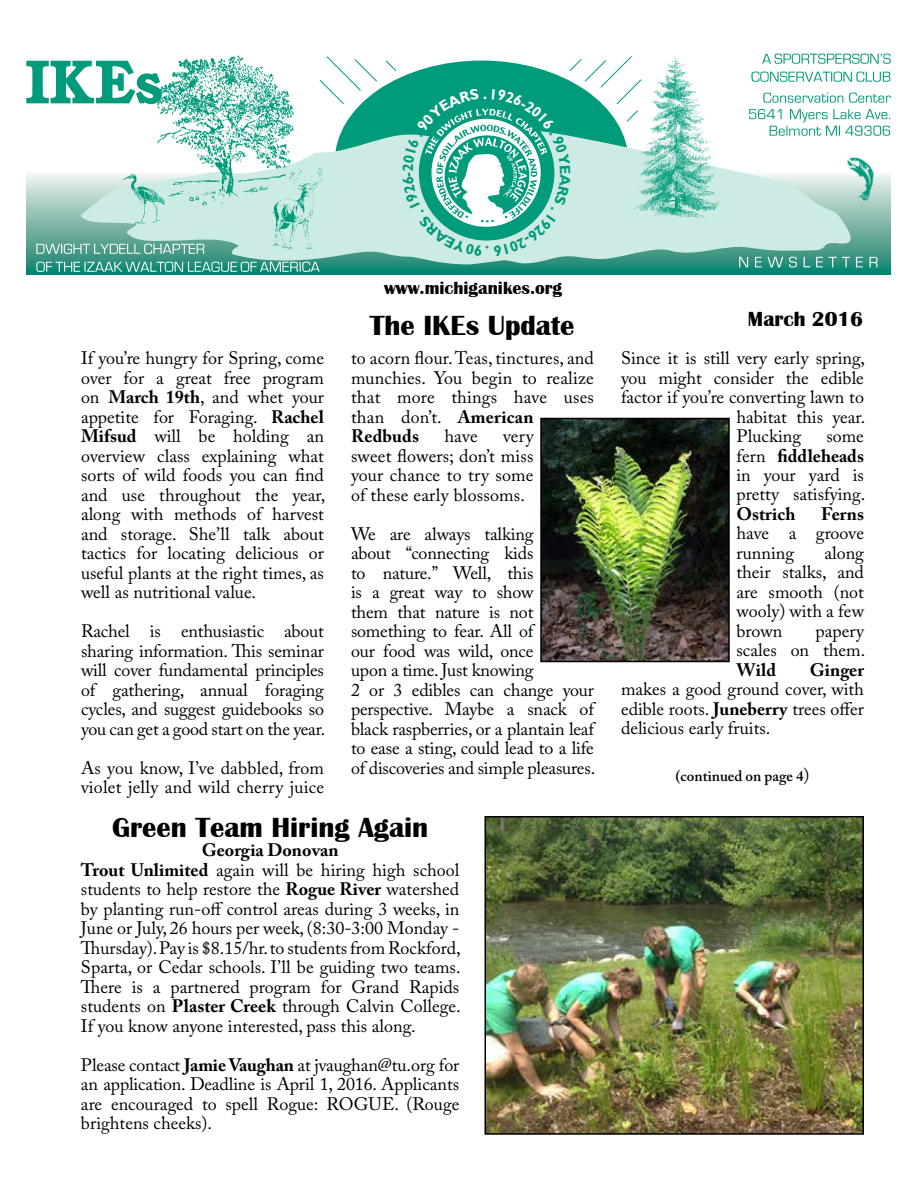
<style>
.page{position:relative;width:918px;height:1188px;background:#fff}
.page>*{position:absolute;margin:0;border:0;box-sizing:border-box;transform-origin:0 0}
.t1{font:700 28.5px "Britannic";color:#000}
.t2{font:700 21px "Britannic";color:#000}
.t3{font:18px/19.5px "Adobe Caslon Pro";color:#000;text-align:justify}
.t4{font:18px/19.5px "Adobe Caslon Pro";color:#010101;text-align:justify}
.t5{font:700 18px "Adobe Caslon Pro";color:#000}
.t6{font:700 18px "Britannic";color:#000}
.t7{font:600 15px "Adobe Caslon Pro";color:#000}
.t8{font:700 15px "Gill Sans";color:#009b7a}
.s1{font-weight:700}
.s2{color:#000}
.s3{font-weight:700;color:#000}
.s4{font-weight:400;font-size:18px}
</style>
<div class="page">
<svg style="left:26px;top:174px;width:864px;height:101px;background:#4da493"></svg>
<svg style="left:342px;top:85px;width:43px;height:44px"></svg>
<svg style="left:81px;top:129px;width:777px;height:136px;fill:#ccebe4"></svg>
<img style="left:153px;top:55px;width:183px;height:164px">
<img style="left:642px;top:56px;width:80px;height:164px">
<svg style="left:319px;top:56px;width:59px;height:49px"></svg>
<img style="left:839px;top:153px;width:35px;height:50px">
<img style="left:122px;top:175px;width:42px;height:48px">
<img style="left:272px;top:166px;width:51px;height:84px">
<svg style="left:36px;top:262px;width:284px;height:10px;background:#54aa9a"></svg>
<svg style="left:36px;top:244px;width:168px;height:10px;background:#7cb6a8"></svg>
<svg style="left:739px;top:257px;width:139px;height:10px"></svg>
<svg style="left:26px;top:61px;width:136px;height:43px"></svg>
<svg style="left:749px;top:109px;width:141px;height:27px"></svg>
<svg style="left:763px;top:93px;width:128px;height:10px"></svg>
<svg style="left:751px;top:72px;width:139px;height:10px"></svg>
<svg style="left:762px;top:54px;width:129px;height:10px"></svg>
<img style="left:487px;top:819px;width:374px;height:313px">
<div style="left:484px;top:816px;width:380px;height:319px;border:2px solid #000"></div>
<img style="left:543px;top:421px;width:184px;height:238px">
<div style="left:540px;top:418px;width:190px;height:244px;border:2px solid #000"></div>
<svg style="left:385px;top:56px;width:257px;height:200px"></svg>
<p class="t8" style="left:489px;top:260px;width:6px;rotate:180deg">.</p>
<p class="t6" style="left:384px;top:278px;width:180px">www.michiganikes.org</p>
<p class="t3" style="left:81px;top:348px;width:246px">If you’re hungry for Spring, come over for a great free program on <span class="s1">March 19th</span>, and whet your appetite for Foraging. <span class="s1">Rachel Mifsud</span> will be holding an overview class explaining what sorts of wild foods you can find and use throughout the year, along with methods of harvest and storage. She’ll talk about tactics for locating delicious or useful plants at the right times, as well as nutritional value.</p>
<p class="t3" style="left:81px;top:621px;width:246px">Rachel is enthusiastic about sharing information. This seminar will cover fundamental principles of gathering, annual foraging cycles, and suggest guidebooks so you can get a good start on the year.</p>
<p class="t3" style="left:81px;top:758px;width:245px">As you know, I’ve dabbled, from violet jelly and wild cherry juice</p>
<h1 class="t1" style="left:370px;top:309px;width:206px">The IKEs Update</h1>
<p class="t3" style="left:351px;top:348px;width:245px;text-align:left">to acorn flour. Teas, tinctures, and munchies. You begin to realize that more things have uses than don’t. <span class="s1">American<br>Redbuds</span></p>
<p class="t3" style="left:444px;top:426px;width:35px">have</p>
<p class="t3" style="left:351px;top:426px;width:184px;text-indent:152px">very sweet flowers; don’t miss your chance to try some of these early blossoms.</p>
<p class="t3" style="left:351px;top:524px;width:246px;text-align:left">We are always talking<br>about “connecting kids<br>to nature.” Well, this<br>is a great way to show<br>them that nature is not something to fear. All of<br>our food was wild, once<br>upon a time. Just knowing<br>2 or 3 edibles can change your perspective. Maybe a snack of black raspberries, or a plantain leaf to ease a sting, could lead to a life of discoveries and simple pleasures.</p>
<h1 class="t1" style="left:112px;top:811px;width:318px">Green Team Hiring Again</h1>
<p class="t3" style="left:81px;top:840px;width:381px;text-align:left;text-indent:121px"><span class="s1">Georgia Donovan<br>Trout Unlimited</span> again will be hiring high school students to help restore the <span class="s1">Rogue River</span> watershed by planting run-off control areas during 3 weeks, in June or July, 26 hours per week, (8:30-3:00 Monday - Thursday). Pay is $8.15/hr. to students from Rockford, Sparta, or Cedar schools. I’ll be guiding two teams.<br>There is a partnered program for Grand Rapids students on <span class="s1">Plaster Creek</span> through Calvin College.<br>If you know anyone interested, pass this along.</p>
<p class="t4" style="left:81px;top:1055px;width:380px"><span class="s2">Please contact</span> <span class="s3">Jamie Vaughan</span> <span class="s2">at jvaughan@tu.org</span> for an application. Deadline is April 1, 2016. Applicants are encouraged to spell Rogue: ROGUE. (Rouge brightens cheeks).</p>
<p class="t2" style="left:748px;top:308px;width:117px">March 2016</p>
<p class="t3" style="left:621px;top:348px;width:246px">Since it is still very early spring,</p>
<p class="t3" style="left:621px;top:368px;width:244px">you might consider the edible</p>
<p class="t3" style="left:621px;top:387px;width:245px">factor if you’re converting lawn to</p>
<p class="t3" style="left:737px;top:407px;width:130px">habitat this year.</p>
<p class="t3" style="left:737px;top:426px;width:66px">Plucking</p>
<p class="t3" style="left:737px;top:426px;width:130px;text-indent:90px">some fern <span class="s1">fiddleheads </span>in your yard is pretty satisfying.</p>
<p class="t5" style="left:737px;top:503px;width:61px">Ostrich</p>
<p class="t5" style="left:821px;top:503px;width:44px">Ferns</p>
<p class="t3" style="left:737px;top:524px;width:129px">have a groove running</p>
<p class="t3" style="left:737px;top:543px;width:129px;text-indent:88px">along their stalks, and are smooth (not wooly) with a few brown</p>
<p class="t3" style="left:737px;top:621px;width:130px;text-align:right">papery<br>scales on them.</p>
<p class="t5" style="left:737px;top:659px;width:41px">Wild</p>
<p class="t5" style="left:810px;top:659px;width:56px">Ginger</p>
<p class="t3" style="left:621px;top:679px;width:245px">makes a good ground cover, with edible roots. <span class="s1">Juneberry</span> trees offer delicious early fruits.</p>
<p class="t7" style="left:676px;top:767px;width:135px">(continued on page 4<span class="s4">)</span></p>
</div>
